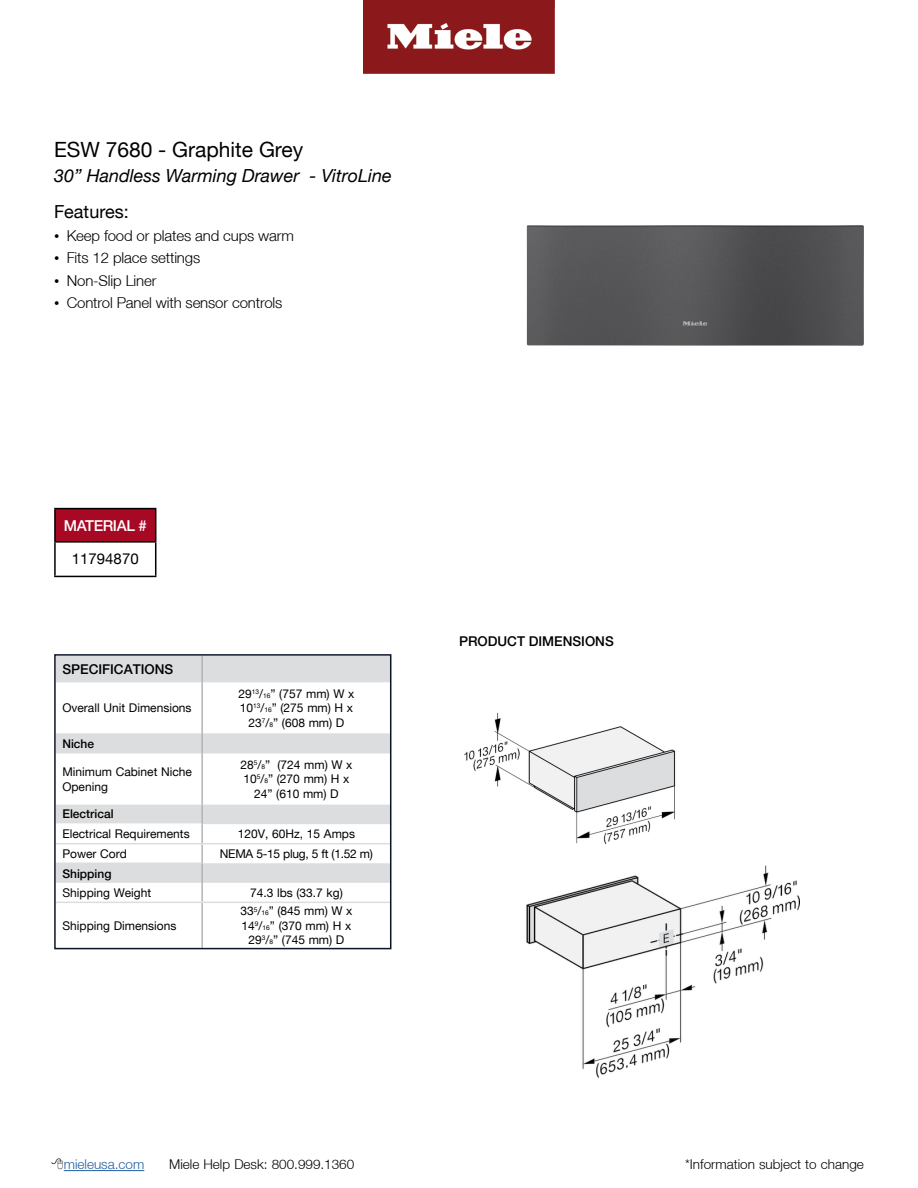
<style>
.page{position:relative;width:918px;height:1188px;background:#fff}
.page>*{position:absolute;margin:0;border:0;box-sizing:border-box;transform-origin:0 0}
.t1{font:21px "Helvetica Neue LT";color:#000}
.t2{font:italic 18px "Helvetica Neue LT";color:#000}
.t3{font:18px "Helvetica Neue LT";color:#000}
.t4{font:300 15px "Helvetica Neue LT";letter-spacing:-.01em;color:#000}
.t5{font:500 15px "Helvetica Neue LT";letter-spacing:-.025em;color:#fff}
.t6{font:15px "Helvetica Neue LT";color:#000}
.t7{font:300 13.5px "Helvetica Neue LT";color:#000}
.t8{font:500 13.5px "Helvetica Neue LT";color:#000}
.t9{font:300 13.5px "Helvetica Neue LT";color:#215e9e}
.t10{font:12px/14.4px "Helvetica Neue LT";color:#000;text-align:center}
.t11{font:500 12px "Helvetica Neue LT";color:#000}
.t12{font:12px "Helvetica Neue LT";letter-spacing:-.025em;color:#000}
.s1{font-family:"Times New Roman";font-weight:400}
.s2{font-size:6.6px}
</style>
<div class="page">
<img style="left:363px;top:0;width:192px;height:73px">
<hr style="left:64px;top:1170px;width:80px;height:1px;background:#215e9e">
<img style="left:527px;top:225px;width:337px;height:121px">
<div style="left:55px;top:509px;width:101px;height:33px;background:#a70925"></div>
<hr style="left:54px;top:508px;width:102px;height:1px;background:#000">
<hr style="left:54px;top:509px;width:2px;height:32px;background:#000">
<hr style="left:155px;top:509px;width:1px;height:32px;background:#000">
<hr style="left:54px;top:541px;width:102px;height:2px;background:#000">
<hr style="left:54px;top:543px;width:2px;height:33px;background:#000">
<hr style="left:155px;top:543px;width:1px;height:33px;background:#000">
<hr style="left:54px;top:576px;width:102px;height:1px;background:#000">
<img style="left:526px;top:843px;width:274px;height:235px">
<img style="left:464px;top:712px;width:212px;height:131px">
<svg style="left:57px;top:657px;width:331px;height:226px"></svg>
<hr style="left:201px;top:656px;width:2px;height:26px;background:#b1b4b6">
<hr style="left:201px;top:682px;width:2px;height:51px;background:#b1b4b6">
<hr style="left:201px;top:733px;width:2px;height:20px;background:#b1b4b6">
<hr style="left:201px;top:753px;width:2px;height:52px;background:#b1b4b6">
<svg style="left:201px;top:805px;width:2px;height:58px"></svg>
<hr style="left:201px;top:863px;width:2px;height:20px;background:#b1b4b6">
<svg style="left:201px;top:883px;width:2px;height:19px"></svg>
<hr style="left:201px;top:903px;width:2px;height:45px;background:#b1b4b6">
<hr style="left:56px;top:823px;width:145px;height:2px;background:#fff">
<hr style="left:56px;top:843px;width:146px;height:1px;background:#dcddde">
<hr style="left:202px;top:843px;width:188px;height:1px;background:#dcddde">
<hr style="left:56px;top:863px;width:145px;height:1px;background:#dcddde">
<hr style="left:56px;top:902px;width:146px;height:1px;background:#dcddde">
<hr style="left:202px;top:902px;width:188px;height:1px;background:#dcddde">
<div style="left:54px;top:654px;width:337px;height:295px;border:2px solid #0b1328"></div>
<h1 class="t1" style="left:54px;top:137px;width:251px">ESW 7680 - Graphite Grey</h1>
<h2 class="t2" style="left:54px;top:165px;width:339px">30” Handless Warming Drawer - VitroLine</h2>
<h2 class="t3" style="left:54px;top:201px;width:76px">Features:</h2>
<p class="t4" style="left:54px;top:226px;width:241px"><span class="s1">•</span> Keep food or plates and cups warm</p>
<p class="t4" style="left:54px;top:249px;width:148px"><span class="s1">•</span> Fits 12 place settings</p>
<p class="t4" style="left:54px;top:271px;width:104px"><span class="s1">•</span> Non-Slip Liner</p>
<p class="t4" style="left:54px;top:294px;width:230px"><span class="s1">•</span> Control Panel with sensor controls</p>
<p class="t5" style="left:64px;top:516px;width:84px">MATERIAL #</p>
<p class="t6" style="left:72px;top:550px;width:68px">11794870</p>
<p class="t8" style="left:62px;top:661px;width:112px">SPECIFICATIONS</p>
<p class="t10" style="left:62px;top:700px;width:131px">Overall Unit Dimensions</p>
<p class="t10" style="left:239px;top:686px;width:117px">29<sup>13</sup>/<span class="s2">16</span>” (757 mm) W x<br>10<sup>13</sup>/<span class="s2">16</span>” (275 mm) H x<br>23<sup>7</sup>/<span class="s2">8</span>” (608 mm) D</p>
<p class="t11" style="left:62px;top:736px;width:33px">Niche</p>
<p class="t10" style="left:62px;top:764px;width:131px;text-align:left">Minimum Cabinet Niche<br>Opening</p>
<p class="t10" style="left:240px;top:757px;width:114px">28<sup>5</sup>/<span class="s2">8</span>” (724 mm) W x<br>10<sup>5</sup>/<span class="s2">8</span>” (270 mm) H x<br>24” (610 mm) D</p>
<p class="t11" style="left:62px;top:807px;width:53px">Electrical</p>
<p class="t10" style="left:62px;top:827px;width:129px">Electrical Requirements</p>
<p class="t10" style="left:238px;top:826px;width:119px">120V, 60Hz, 15 Amps</p>
<p class="t10" style="left:62px;top:846px;width:66px">Power Cord</p>
<p class="t12" style="left:220px;top:847px;width:155px">NEMA 5-15 plug, 5 ft (1.52 m)</p>
<p class="t11" style="left:62px;top:866px;width:51px">Shipping</p>
<p class="t10" style="left:62px;top:885px;width:90px">Shipping Weight</p>
<p class="t10" style="left:250px;top:885px;width:94px">74.3 lbs (33.7 kg)</p>
<p class="t10" style="left:62px;top:918px;width:115px">Shipping Dimensions</p>
<p class="t10" style="left:240px;top:904px;width:114px">33<sup>5</sup>/<span class="s2">16</span>” (845 mm) W x<br>14<sup>9</sup>/<span class="s2">16</span>” (370 mm) H x<br>29<sup>3</sup>/<span class="s2">8</span>” (745 mm) D</p>
<p class="t8" style="left:459px;top:634px;width:156px">PRODUCT DIMENSIONS</p>
<p class="t9" style="left:64px;top:1156px;width:82px">mieleusa.com</p>
<p class="t7" style="left:169px;top:1156px;width:187px">Miele Help Desk: 800.999.1360</p>
<p class="t7" style="left:685px;top:1156px;width:180px">*Information subject to change</p>
</div>
